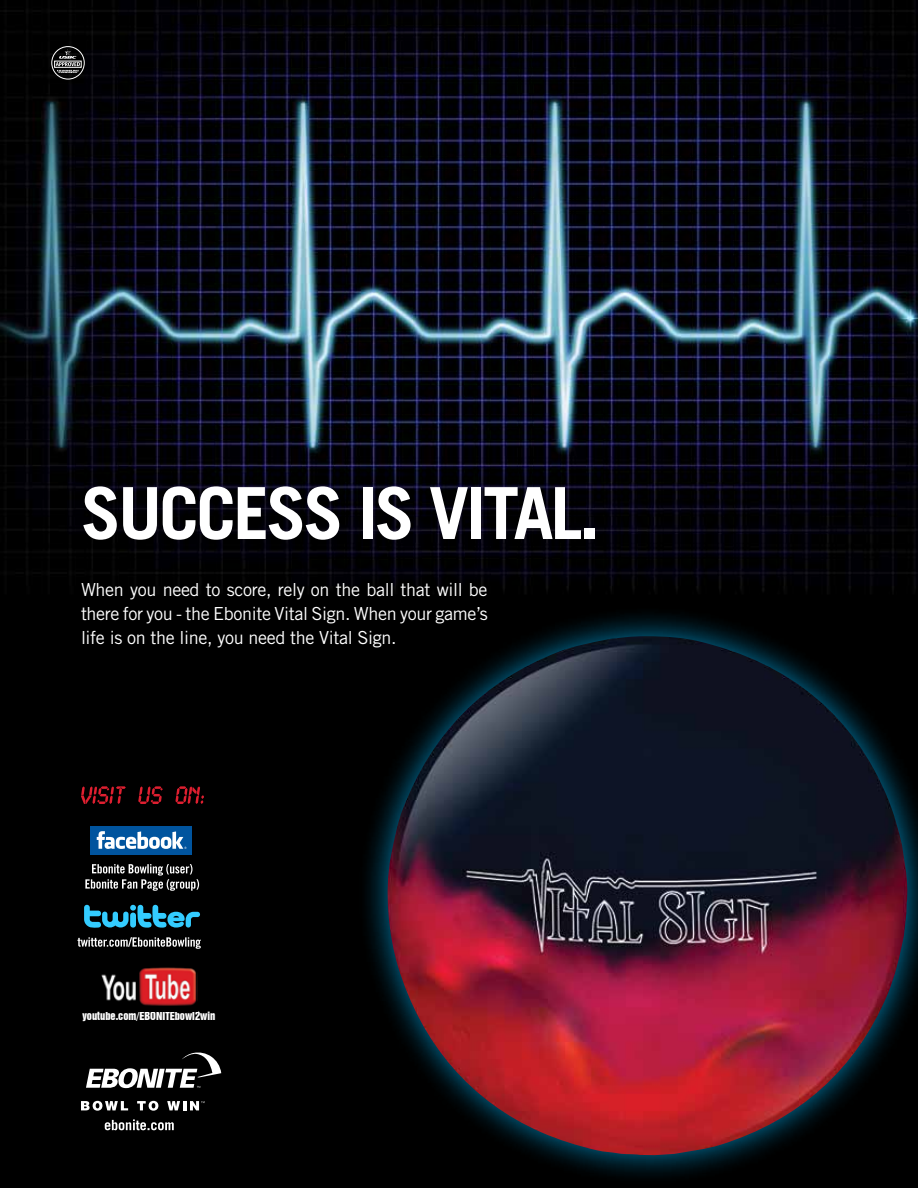
<style>
.page{position:relative;width:918px;height:1188px;background:#000}
.page>*{position:absolute;margin:0;border:0;box-sizing:border-box;transform-origin:0 0}
.t1{font:700 71.85px "Trade Gothic LT Std";letter-spacing:-.04em;color:#fff}
.t2{font:18px/24px "Trade Gothic LT Std";letter-spacing:-.02em;color:#fff;text-align:justify}
.t3{font:10.5px "Swiss 921 BT Regular A";color:#fff}
</style>
<div class="page">
<img style="left:0;top:0;width:918px;height:592px">
<div style="left:51px;top:46px;width:34px;height:34px;border:1px solid #fff;border-radius:50%"></div>
<div style="left:54px;top:61px;width:28px;height:7px;border:1px solid #fff"></div>
<svg style="left:56px;top:49px;width:24px;height:25px"></svg>
<div style="left:59px;top:462px;width:554px;height:97px;background:#000;opacity:.75"></div>
<svg style="left:86px;top:1053px;width:135px;height:35px"></svg>
<svg style="left:81px;top:1101px;width:47px;height:10px"></svg>
<svg style="left:137px;top:1101px;width:21px;height:10px"></svg>
<svg style="left:167px;top:1101px;width:38px;height:9px"></svg>
<svg style="left:105px;top:1119px;width:69px;height:11px"></svg>
<svg style="left:81px;top:786px;width:123px;height:18px"></svg>
<div style="left:90px;top:827px;width:102px;height:28px;background:#00549e"></div>
<svg style="left:97px;top:831px;width:90px;height:18px"></svg>
<svg style="left:85px;top:864px;width:114px;height:27px"></svg>
<svg style="left:84px;top:905px;width:116px;height:23px"></svg>
<svg style="left:77px;top:937px;width:124px;height:12px"></svg>
<img style="left:101px;top:967px;width:96px;height:39px">
<div style="left:354px;top:603px;width:564px;height:581px;background:#00aeef;opacity:.75"></div>
<img style="left:384px;top:636px;width:524px;height:519px">
<h1 class="t1" style="left:81px;top:469px;width:520px">SUCCESS IS VITAL.</h1>
<p class="t2" style="left:81px;top:577px;width:408px">When you need to score, rely on the ball that will be there for you - the Ebonite Vital Sign. When your game’s life is on the line, you need the Vital Sign.</p>
<p class="t3" style="left:82px;top:1009px;width:134px">youtube.com/EBONITEbowl2win</p>
</div>
